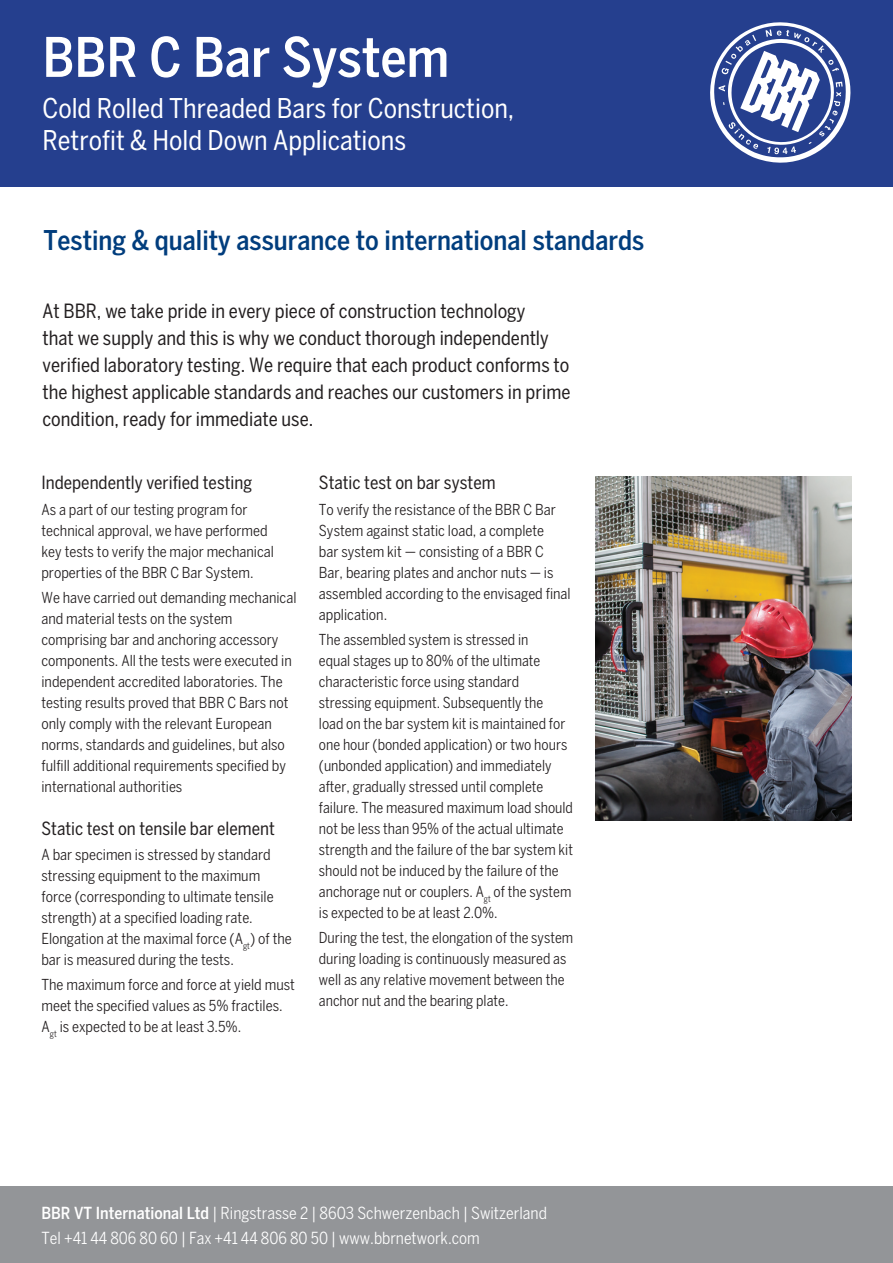
<style>
.page{position:relative;width:893px;height:1263px;background:#fff}
.page>*{position:absolute;margin:0;border:0;box-sizing:border-box;transform-origin:0 0}
.t1{font:500 condensed 54px "Benton Sans";color:#fff}
.t2{font:condensed 27px/32.4px "Benton Sans";color:#fff}
.t3{font:500 condensed 27px "Benton Sans";color:#013d7d}
.t4{font:condensed 19.5px/27px "Benton Sans";color:#231f20}
.t5{font:condensed 18px "Benton Sans";color:#231f20}
.t6{font:condensed 16.5px/25.5px "Benton Sans";color:#fff}
.t7{font:condensed 15px/21px "Benton Sans";color:#231f20}
.s1{font-weight:500}
</style>
<div class="page">
<div style="left:0;top:1186px;width:893px;height:77px;background:#939598"></div>
<div style="left:0;top:0;width:893px;height:186px;background:#253f8e"></div>
<svg style="left:710px;top:22px;width:140px;height:141px"></svg>
<img style="left:595px;top:476px;width:256px;height:345px">
<h1 class="t1" style="left:43px;top:26px;width:408px">BBR C Bar System</h1>
<h2 class="t2" style="left:43px;top:92px;width:473px">Cold Rolled Threaded Bars for Construction,<br>Retrofit &amp; Hold Down Applications</h2>
<h2 class="t3" style="left:43px;top:224px;width:602px">Testing &amp; quality assurance to international standards</h2>
<p class="t4" style="left:43px;top:298px;width:529px">At BBR, we take pride in every piece of construction technology<br>that we supply and this is why we conduct thorough independently verified laboratory testing. We require that each product conforms to the highest applicable standards and reaches our customers in prime condition, ready for immediate use.</p>
<p class="t5" style="left:41px;top:472px;width:212px">Independently verified testing</p>
<p class="t7" style="left:41px;top:499px;width:234px">As a part of our testing program for technical approval, we have performed key tests to verify the major mechanical properties of the BBR C Bar System.</p>
<p class="t7" style="left:41px;top:587px;width:257px">We have carried out demanding mechanical and material tests on the system comprising bar and anchoring accessory components. All the tests were executed in independent accredited laboratories. The testing results proved that BBR C Bars not only comply with the relevant European norms, standards and guidelines, but also fulfill additional requirements specified by international authorities</p>
<p class="t5" style="left:41px;top:817px;width:235px">Static test on tensile bar element</p>
<p class="t7" style="left:41px;top:844px;width:252px">A bar specimen is stressed by standard stressing equipment to the maximum force (corresponding to ultimate tensile strength) at a specified loading rate.<br>Elongation at the maximal force (A<sub>gt</sub>) of the bar is measured during the tests.</p>
<p class="t7" style="left:41px;top:974px;width:255px">The maximum force and force at yield must meet the specified values as 5% fractiles.<br>A<sub>gt</sub> is expected to be at least 3.5%.</p>
<p class="t5" style="left:319px;top:472px;width:178px">Static test on bar system</p>
<p class="t7" style="left:319px;top:499px;width:253px">To verify the resistance of the BBR C Bar System against static load, a complete<br>bar system kit — consisting of a BBR C Bar, bearing plates and anchor nuts — is assembled according to the envisaged final application.</p>
<p class="t7" style="left:319px;top:629px;width:256px">The assembled system is stressed in<br>equal stages up to 80% of the ultimate characteristic force using standard stressing equipment. Subsequently the<br>load on the bar system kit is maintained for one hour (bonded application) or two hours (unbonded application) and immediately after, gradually stressed until complete failure. The measured maximum load should not be less than 95% of the actual ultimate strength and the failure of the bar system kit should not be induced by the failure of the anchorage nut or couplers. A<sub>gt</sub> of the system is expected to be at least 2.0%.</p>
<p class="t7" style="left:319px;top:927px;width:256px">During the test, the elongation of the system during loading is continuously measured as well as any relative movement between the anchor nut and the bearing plate.</p>
<p class="t6" style="left:41px;top:1200px;width:507px"><span class="s1">BBR VT International Ltd</span> | Ringstrasse 2 | 8603 Schwerzenbach | Switzerland<br>Tel +41 44 806 80 60 | Fax +41 44 806 80 50 | www.bbrnetwork.com</p>
</div>
